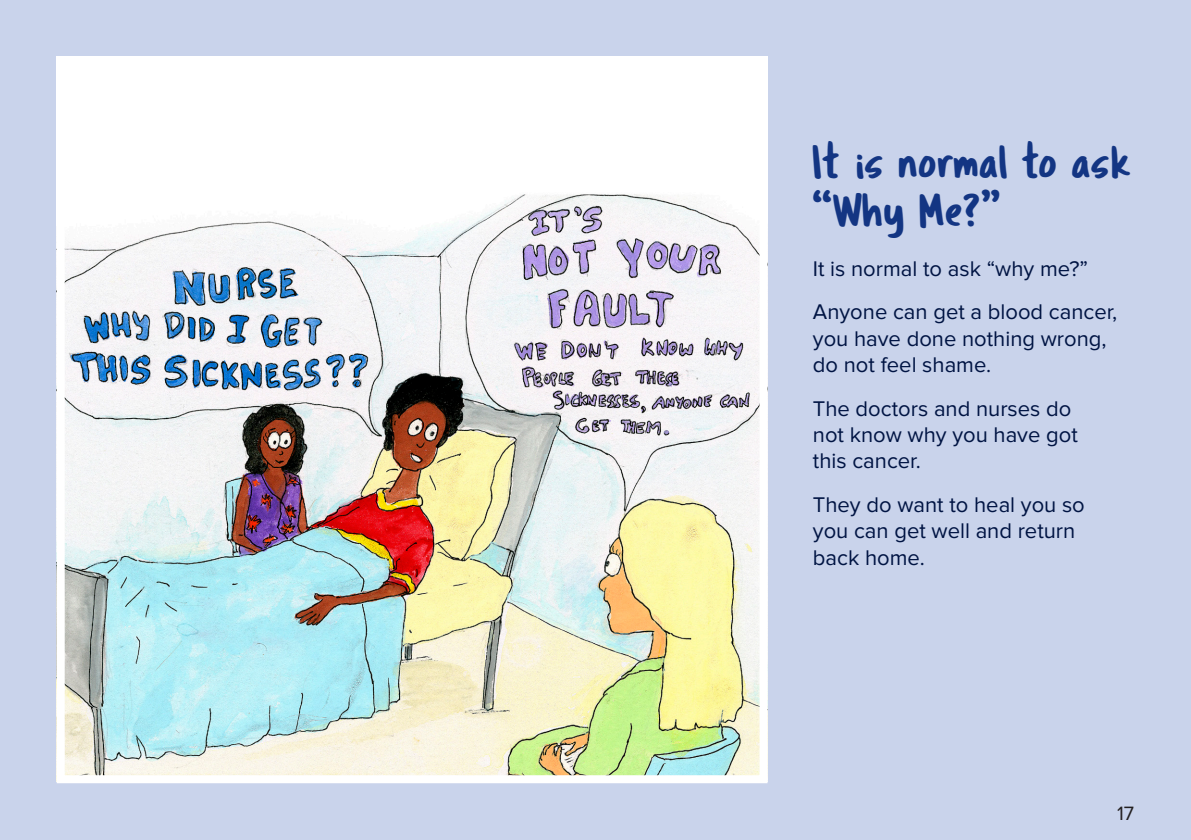
<style>
.page{position:relative;width:1191px;height:840px;background:#fff}
.page>*{position:absolute;margin:0;border:0;box-sizing:border-box;transform-origin:0 0}
.Internal_Page_Headin{font:48px/48px "Tragic Marker";color:#133583}
.Body_copy__Regular{font:22px/26.4px "Proxima Nova";color:#001443}
.t1{font:20px "Proxima Nova";color:#231f20}
</style>
<div class="page">
<div style="left:0;top:0;width:1191px;height:839px;background:#c9d3eb"></div>
<img style="left:66px;top:66px;width:692px;height:707px">
<div style="left:57px;top:57px;width:710px;height:725px;border:8px solid #fff"></div>
<p class="Internal_Page_Headin" style="left:813px;top:137px;width:320px">It is normal to ask “Why Me?”</p>
<p class="Body_copy__Regular" style="left:813px;top:255px;width:277px">It is normal to ask “why me?”</p>
<p class="Body_copy__Regular" style="left:813px;top:299px;width:306px">Anyone can get a blood cancer, you have done nothing wrong, do not feel shame.</p>
<p class="Body_copy__Regular" style="left:813px;top:395px;width:266px">The doctors and nurses do not know why you have got this cancer.</p>
<p class="Body_copy__Regular" style="left:813px;top:491px;width:273px">They do want to heal you so you can get well and return back home.</p>
<p class="t1" style="left:1117px;top:800px;width:19px">17</p>
</div>
